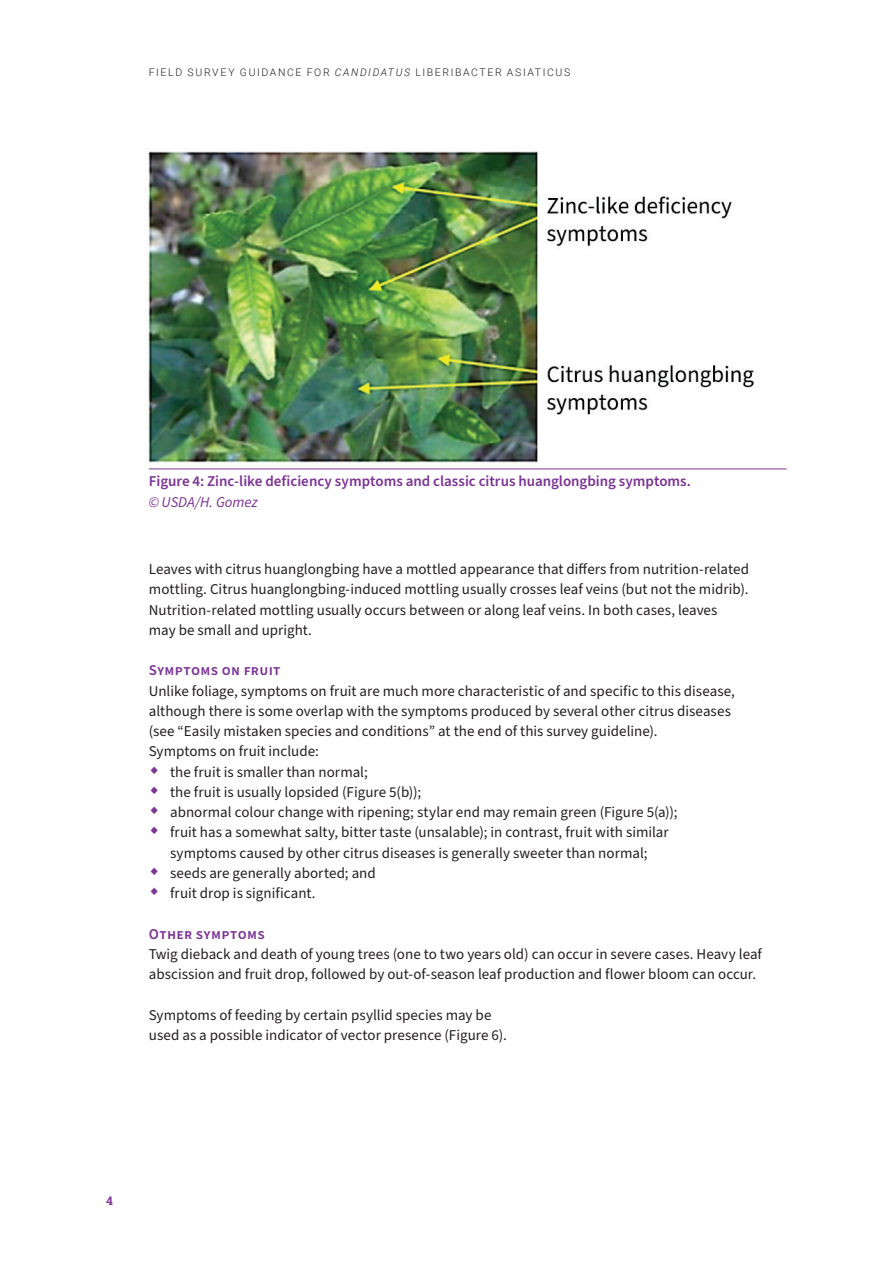
<style>
.page{position:relative;width:893px;height:1263px;background:#fff}
.page>*{position:absolute;margin:0;border:0;box-sizing:border-box;transform-origin:0 0}
.t1{font:15px/20.2px "Source Sans Pro";color:#231f20}
.t2{font:600 15px "Source Sans Pro";letter-spacing:-.005em;color:#7c3495}
.t3{font:600 15px "Source Sans Pro";letter-spacing:.02em;color:#7c3495}
.t4{font:italic 15px "Source Sans Pro";letter-spacing:-.005em;color:#7c3495}
.t5{font:700 12px "Roboto Slab";color:#7c3495}
.t6{font:300 10.5px "Roboto";letter-spacing:.155em;color:#231f20}
.s1{font-style:italic}
</style>
<div class="page">
<img style="left:148px;top:151px;width:606px;height:312px">
<hr style="left:149px;top:469px;width:638px;height:1px;background:#7c3495">
<p class="t6" style="left:149px;top:65px;width:423px">FIELD SURVEY GUIDANCE FOR <span class="s1">CANDIDATUS</span> LIBERIBACTER ASIATICUS</p>
<p class="t2" style="left:149px;top:471px;width:544px">Figure 4: Zinc-like deficiency symptoms and classic citrus huanglongbing symptoms.</p>
<p class="t4" style="left:149px;top:492px;width:110px">© USDA/H. Gomez</p>
<p class="t1" style="left:149px;top:559px;width:602px">Leaves with citrus huanglongbing have a mottled appearance that differs from nutrition‐related mottling. Citrus huanglongbing‐induced mottling usually crosses leaf veins (but not the midrib).<br>Nutrition-related mottling usually occurs between or along leaf veins. In both cases, leaves<br>may be small and upright.</p>
<p class="t3" style="left:149px;top:660px;width:133px">Symptoms on fruit</p>
<p class="t1" style="left:149px;top:681px;width:588px">Unlike foliage, symptoms on fruit are much more characteristic of and specific to this disease,</p>
<p class="t1" style="left:149px;top:701px;width:584px">although there is some overlap with the symptoms produced by several other citrus diseases</p>
<p class="t1" style="left:149px;top:721px;width:508px">(see “Easily mistaken species and conditions” at the end of this survey guideline).</p>
<p class="t1" style="left:149px;top:742px;width:172px">Symptoms on fruit include:</p>
<p class="t1" style="left:170px;top:762px;width:199px">the fruit is smaller than normal;</p>
<p class="t1" style="left:170px;top:782px;width:252px">the fruit is usually lopsided (Figure 5(b));</p>
<p class="t1" style="left:170px;top:802px;width:509px">abnormal colour change with ripening; stylar end may remain green (Figure 5(a));</p>
<p class="t1" style="left:170px;top:823px;width:500px">fruit has a somewhat salty, bitter taste (unsalable); in contrast, fruit with similar</p>
<p class="t1" style="left:170px;top:843px;width:479px">symptoms caused by other citrus diseases is generally sweeter than normal;</p>
<p class="t1" style="left:170px;top:863px;width:207px">seeds are generally aborted; and</p>
<p class="t1" style="left:170px;top:883px;width:145px">fruit drop is significant.</p>
<p class="t3" style="left:149px;top:924px;width:117px">Other symptoms</p>
<p class="t1" style="left:149px;top:944px;width:615px">Twig dieback and death of young trees (one to two years old) can occur in severe cases. Heavy leaf abscission and fruit drop, followed by out-of-season leaf production and flower bloom can occur.</p>
<p class="t1" style="left:149px;top:1005px;width:358px">Symptoms of feeding by certain psyllid species may be used as a possible indicator of vector presence (Figure 6).</p>
<p class="t5" style="left:106px;top:1193px;width:8px">4</p>
</div>
